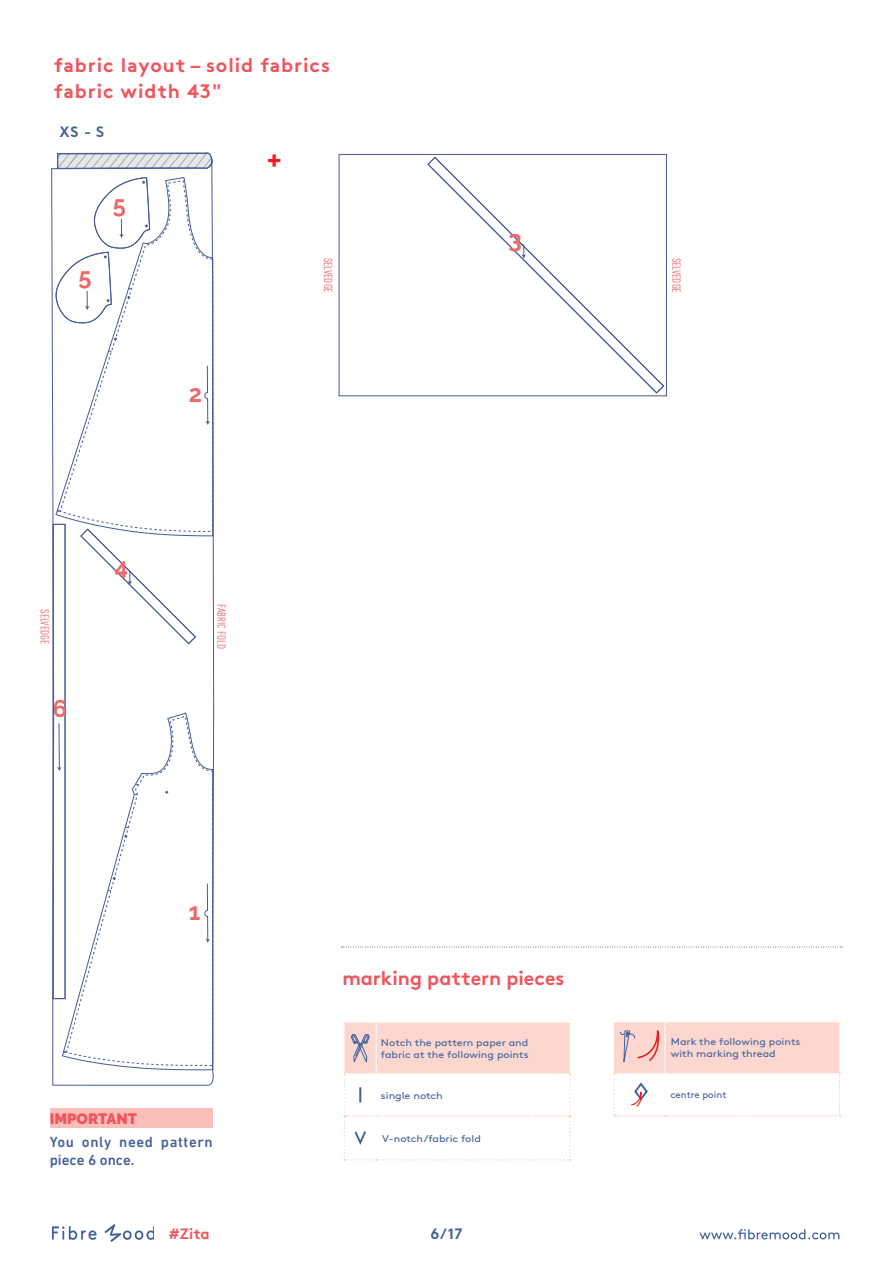
<style>
.page{position:relative;width:893px;height:1263px;background:#fff}
.page>*{position:absolute;margin:0;border:0;box-sizing:border-box;transform-origin:0 0}
.Body_Tekst{font:700 27px "DIN Next LT Pro";color:#ee1d23}
.t1{font:700 24.45px "Raleway";color:#ec6969}
.t2{font:700 24px "Raleway";color:#ec6969}
.SUBTITEL{font:700 19.5px "Brown";letter-spacing:.05em;color:#f0545c}
.Kleine_titel{font:700 19.5px "Brown";color:#f0545c}
.Body_Tekst-2{font:500 15px/18px "DIN Next LT Pro";letter-spacing:.04em;color:#44619a}
.tips___advice{font:900 15px "Raleway";color:#f0545c}
.Body_Tekst-3{font:700 15px "Brown";color:#44619a}
.t3{font:700 15px "Brown";color:#f0545c}
.kleine_titeltjes_sto{font:300 condensed 12px "DIN Next LT Pro";color:#f0545c}
.tableau_ok{font:9.75px/12px "Brown";color:#44619a;scale:1.11 1}
.tableau_ok-2{font:9.75px "Brown";color:#44619a}
</style>
<div class="page">
<svg style="left:699px;top:1229px;width:140px;height:10px"></svg>
<img style="left:53px;top:1225px;width:101px;height:16px">
<svg style="left:51px;top:152px;width:164px;height:934px"></svg>
<svg style="left:427px;top:156px;width:237px;height:238px"></svg>
<div style="left:339px;top:154px;width:328px;height:242px;border:1px solid #475b97"></div>
<svg style="left:521px;top:243px;width:5px;height:16px"></svg>
<div style="left:50px;top:1108px;width:163px;height:20px;background:#f9beb7"></div>
<svg style="left:341px;top:947px;width:501px;height:1px"></svg>
<svg style="left:344px;top:1022px;width:227px;height:138px"></svg>
<svg style="left:613px;top:1022px;width:227px;height:94px"></svg>
<p class="SUBTITEL" style="left:54px;top:50px;width:278px">fabric layout – solid fabrics</p>
<p class="SUBTITEL" style="left:54px;top:75px;width:169px">fabric width 43"</p>
<p class="Body_Tekst-3" style="left:60px;top:119px;width:46px">XS - S</p>
<p class="Body_Tekst" style="left:267px;top:143px;width:17px">+</p>
<p class="t2" style="left:79px;top:263px;width:15px">5</p>
<p class="t2" style="left:113px;top:191px;width:15px">5</p>
<p class="t2" style="left:189px;top:380px;width:15px">2</p>
<p class="kleine_titeltjes_sto" style="left:52px;top:609px;width:37px;rotate:90deg">SELVEDGE</p>
<p class="t2" style="left:53px;top:695px;width:16px">6</p>
<p class="t2" style="left:115px;top:552px;width:15px">4</p>
<p class="kleine_titeltjes_sto" style="left:228px;top:604px;width:47px;rotate:90deg">FABRIC FOLD</p>
<p class="t2" style="left:189px;top:898px;width:13px">1</p>
<p class="tips___advice" style="left:50px;top:1110px;width:89px">IMPORTANT</p>
<p class="Body_Tekst-2" style="left:50px;top:1132px;width:164px">You only need pattern piece 6 once.</p>
<p class="t1" style="left:508px;top:225px;width:15px">3</p>
<p class="kleine_titeltjes_sto" style="left:335px;top:258px;width:37px;rotate:90deg">SELVEDGE</p>
<p class="kleine_titeltjes_sto" style="left:683px;top:258px;width:37px;rotate:90deg">SELVEDGE</p>
<p class="Kleine_titel" style="left:342px;top:962px;width:224px">marking pattern pieces</p>
<p class="tableau_ok" style="left:381px;top:1035px;width:135px">Notch the pattern paper and fabric at the following points</p>
<p class="tableau_ok" style="left:381px;top:1088px;width:57px">single notch</p>
<p class="tableau_ok" style="left:382px;top:1131px;width:90px">V-notch/fabric fold</p>
<p class="tableau_ok" style="left:671px;top:1035px;width:118px">Mark the following points with marking thread</p>
<p class="tableau_ok-2" style="left:670px;top:1087px;width:58px">centre point</p>
<h3 class="t3" style="left:169px;top:1222px;width:42px">#Zita</h3>
<h3 class="Body_Tekst-3" style="left:431px;top:1221px;width:33px">6/17</h3>
</div>
